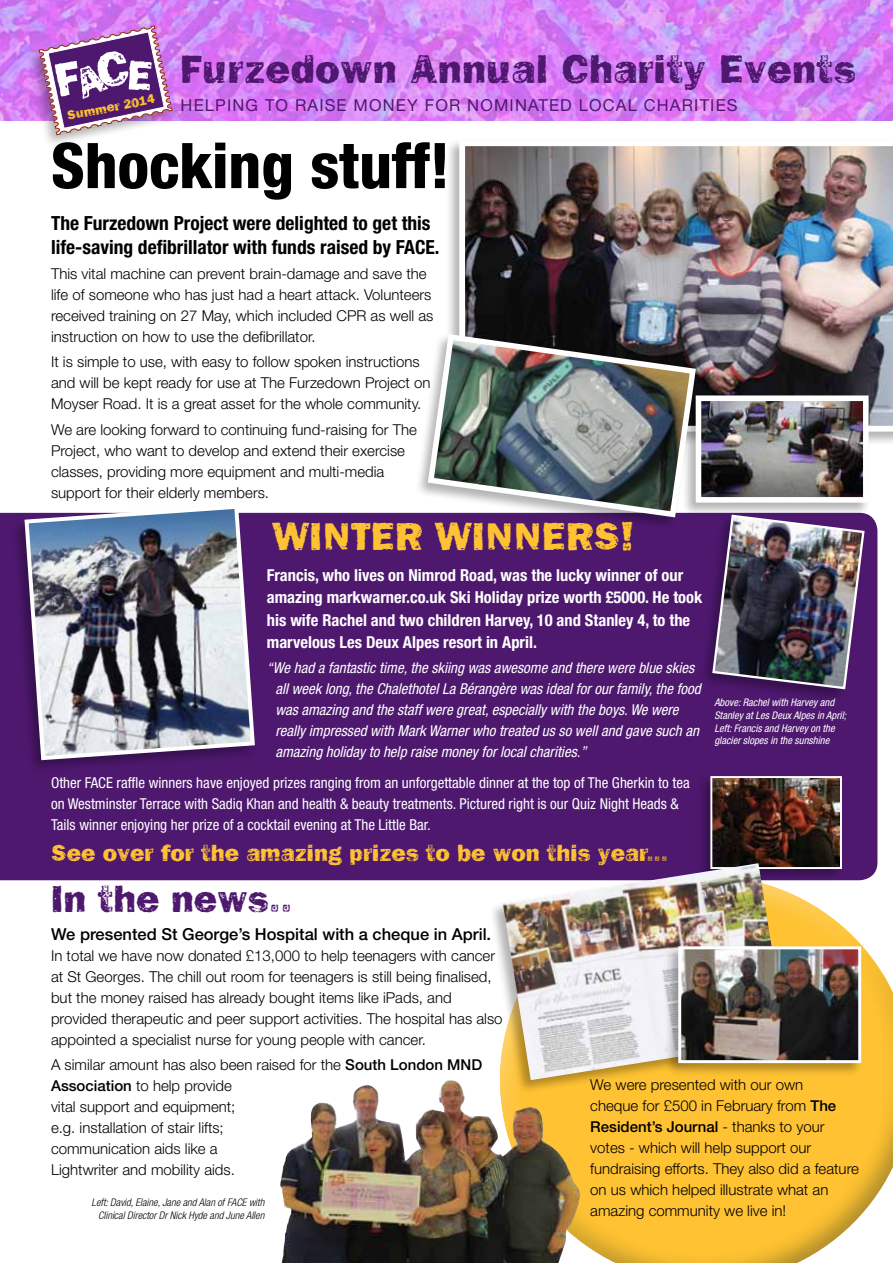
<style>
.page{position:relative;width:893px;height:1263px;background:#fff}
.page>*{position:absolute;margin:0;border:0;box-sizing:border-box;transform-origin:0 0}
.t1{font:800 condensed 63px "Helvetica Neue";color:#000}
.t2{font:41.25px "Frankie";letter-spacing:.01em;color:#4e186f}
.t3{font:40.5px "Frankie";color:#fec232}
.t4{font:39px "Frankie";color:#4e186f}
.t5{font:24px "Frankie";color:#fec232}
.t6{font:700 condensed 19.5px/24px "Helvetica Neue";color:#000}
.t7{font:700 condensed 16.5px/22.5px "Helvetica Neue";color:#fff}
.t8{font:500 16.5px "Helvetica Neue";color:#000}
.t9{font:16.5px "Helvetica Neue";letter-spacing:.07em;color:#4e186f}
.t10{font:300 15px/21px "Helvetica Neue";color:#000}
.t11{font:italic condensed 15px/21px "Helvetica Neue";color:#fff}
.t12{font:condensed 15px/21px "Helvetica Neue";color:#fff}
.t13{font:13.5px "Frankie";color:#fec232}
.t14{font:italic condensed 10.5px/12.6px "Helvetica Neue";color:#fff}
.t15{font:italic 300 condensed 10.5px/12.6px "Helvetica Neue";color:#000;text-align:right}
.s1{font-weight:500}
</style>
<div class="page">
<div style="left:500px;top:872px;width:389px;height:297px;background:#fff;opacity:.75"></div>
<div style="left:500px;top:933px;width:393px;height:330px;background:#25408f;opacity:.5"></div>
<div style="left:0;top:513px;width:877px;height:367px;background:#4e186f"></div>
<div style="left:445px;top:138px;width:448px;height:308px;background:#000;opacity:.3"></div>
<img style="left:459px;top:140px;width:434px;height:292px">
<img style="left:0;top:0;width:893px;height:121px">
<div style="left:26px;top:25px;width:148px;height:124px;background:#000;opacity:.3"></div>
<svg style="left:38px;top:25px;width:135px;height:114px"></svg>
<div style="left:682px;top:393px;width:189px;height:124px;background:#000;opacity:.3"></div>
<img style="left:703px;top:402px;width:159px;height:94px">
<div style="left:696px;top:395px;width:173px;height:108px;border:6px solid #fff"></div>
<div style="left:696px;top:774px;width:148px;height:109px;background:#000;opacity:.3"></div>
<img style="left:713px;top:779px;width:126px;height:87px">
<div style="left:710px;top:776px;width:132px;height:93px;border:2px solid #fff"></div>
<div style="left:699px;top:513px;width:167px;height:190px;background:#000;opacity:.3"></div>
<img style="left:711px;top:513px;width:155px;height:178px">
<div style="left:11px;top:503px;width:246px;height:271px;background:#000;opacity:.3"></div>
<img style="left:22px;top:503px;width:235px;height:259px">
<div style="left:414px;top:333px;width:284px;height:198px;background:#000;opacity:.3"></div>
<img style="left:425px;top:331px;width:274px;height:189px">
<img style="left:280px;top:1080px;width:301px;height:183px">
<div style="left:489px;top:861px;width:299px;height:233px;background:#000;opacity:.3"></div>
<img style="left:503px;top:863px;width:283px;height:217px">
<div style="left:664px;top:944px;width:199px;height:134px;background:#000;opacity:.3"></div>
<img style="left:682px;top:950px;width:175px;height:109px">
<div style="left:678px;top:946px;width:183px;height:117px;border:3px solid #fff"></div>
<p class="t13" style="left:66px;top:108px;width:91px;rotate:-11deg">Summer 2014</p>
<h2 class="t2" style="left:180px;top:45px;width:677px">Furzedown Annual Charity Events</h2>
<p class="t9" style="left:181px;top:96px;width:559px">HELPING TO RAISE MONEY FOR NOMINATED LOCAL CHARITIES</p>
<h1 class="t1" style="left:51px;top:127px;width:401px">Shocking stuff!</h1>
<h3 class="t6" style="left:51px;top:211px;width:390px">The Furzedown Project were delighted to get this life-saving defibrillator with funds raised by FACE.</h3>
<p class="t10" style="left:51px;top:263px;width:384px">This vital machine can prevent brain-damage and save the life of someone who has just had a heart attack. Volunteers received training on 27 May, which included CPR as well as instruction on how to use the defibrillator.</p>
<p class="t10" style="left:51px;top:351px;width:381px">It is simple to use, with easy to follow spoken instructions and will be kept ready for use at The Furzedown Project on<br>Moyser Road. It is a great asset for the whole community.</p>
<p class="t10" style="left:51px;top:418px;width:367px">We are looking forward to continuing fund-raising for The Project, who want to develop and extend their exercise classes, providing more equipment and multi-media support for their elderly members.</p>
<h3 class="t3" style="left:272px;top:513px;width:363px">WINTER WINNERS!</h3>
<p class="t7" style="left:267px;top:563px;width:437px">Francis, who lives on Nimrod Road, was the lucky winner of our amazing markwarner.co.uk Ski Holiday prize worth £5000. He took his wife Rachel and two children Harvey, 10 and Stanley 4, to the marvelous Les Deux Alpes resort in April.</p>
<p class="t11" style="left:275px;top:657px;width:427px;text-indent:-9px">“We had a fantastic time, the skiing was awesome and there were blue skies all week long, the Chalethotel La Bérangère was ideal for our family, the food was amazing and the staff were great, especially with the boys. We were really impressed with Mark Warner who treated us so well and gave such an amazing holiday to help raise money for local charities.”</p>
<p class="t12" style="left:51px;top:772px;width:640px">Other FACE raffle winners have enjoyed prizes ranging from an unforgettable dinner at the top of The Gherkin to tea on Westminster Terrace with Sadiq Khan and health &amp; beauty treatments. Pictured right is our Quiz Night Heads &amp;<br>Tails winner enjoying her prize of a cocktail evening at The Little Bar.</p>
<h3 class="t5" style="left:51px;top:838px;width:618px">See over for the amazing prizes to be won this year...</h3>
<h3 class="t4" style="left:51px;top:875px;width:243px">In the news..</h3>
<p class="t14" style="left:714px;top:696px;width:133px">Above: Rachel with Harvey and<br>Stanley at Les Deux Alpes in April;<br>Left: Francis and Harvey on the glacier slopes in the sunshine</p>
<p class="t8" style="left:51px;top:924px;width:442px">We presented St George’s Hospital with a cheque in April.</p>
<p class="t10" style="left:51px;top:944px;width:453px">In total we have now donated £13,000 to help teenagers with cancer at St Georges. The chill out room for teenagers is still being finalised, but the money raised has already bought items like iPads, and provided therapeutic and peer support activities. The hospital has also appointed a specialist nurse for young people with cancer.</p>
<p class="t10" style="left:51px;top:1054px;width:433px">A similar amount has also been raised for the <span class="s1">South London MND Association</span> to help provide<br>vital support and equipment;<br>e.g. installation of stair lifts;<br>communication aids like a<br>Lightwriter and mobility aids.</p>
<p class="t15" style="left:92px;top:1196px;width:174px">Left: David, Elaine, Jane and Alan of FACE with<br>Clinical Director Dr Nick Hyde and June Allen</p>
<p class="t10" style="left:590px;top:1074px;width:270px">We were presented with our own<br>cheque for £500 in February from <span class="s1">The Resident’s Journal</span> - thanks to your votes - which will help support our fundraising efforts. They also did a feature on us which helped illustrate what an amazing community we live in!</p>
</div>
